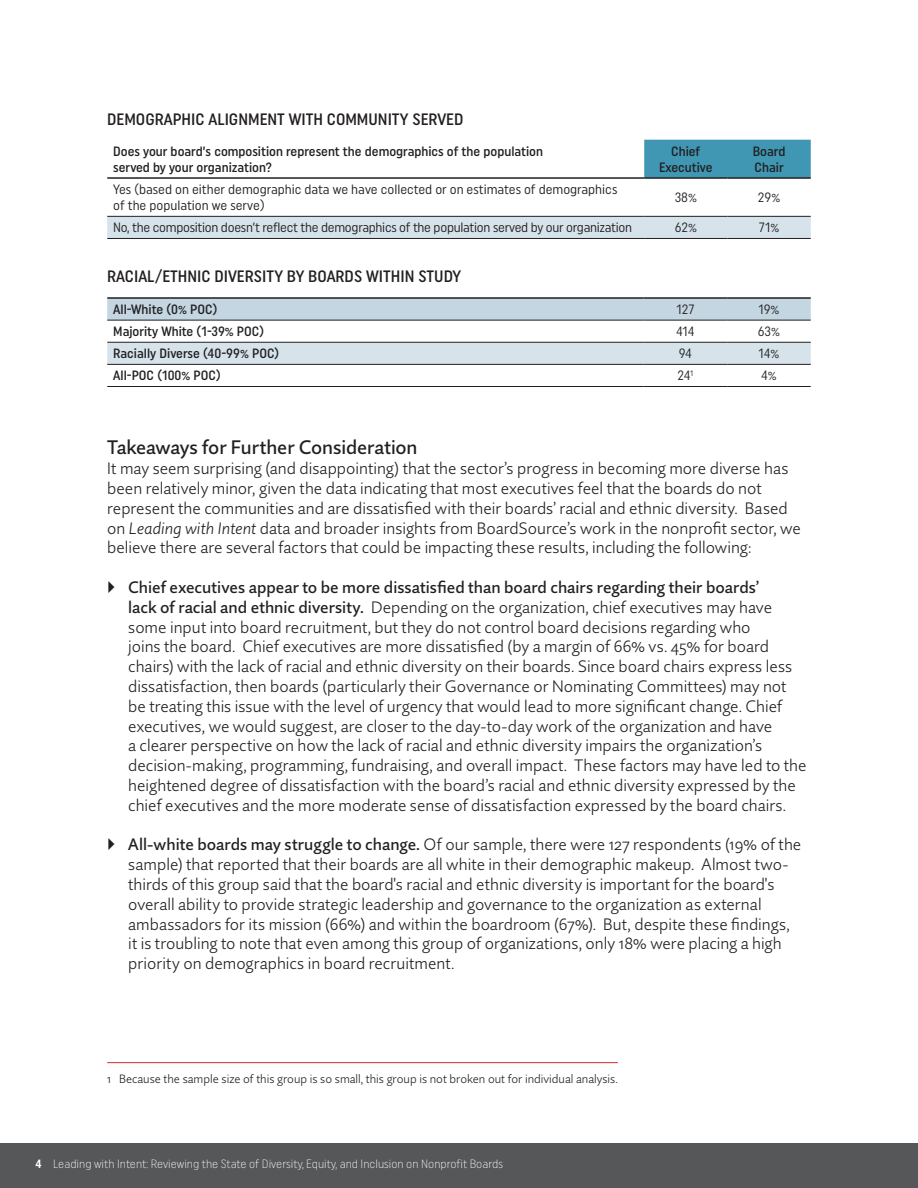
<style>
.page{position:relative;width:918px;height:1188px;background:#fff}
.page>*{position:absolute;margin:0;border:0;box-sizing:border-box;transform-origin:0 0}
.t1{font:500 19.5px "Quire Sans Pro";letter-spacing:-.005em;color:#231f20}
.t2{font:300 16.5px/19.8px "Quire Sans Pro";color:#231f20}
.t3{font:500 16.5px "Uniform Condensed";color:#231f20}
.t4{font:13.5px/16.2px "Uniform Condensed";letter-spacing:-.01em;color:#231f20}
.t5{font:500 13.5px/16.2px "Uniform Condensed";color:#231f20}
.t6{font:300 12px "Quire Sans Pro";color:#231f20}
.t7{font:300 12px "Uniform Condensed";color:#fff}
.s1{font-style:italic}
.s2{font-weight:500}
.s3{font-weight:700}
</style>
<div class="page">
<div style="left:0;top:1143px;width:918px;height:45px;background:#555759"></div>
<hr style="left:107px;top:1062px;width:511px;height:1px;background:#d3272e">
<div style="left:644px;top:140px;width:167px;height:37px;background:#3f97b4"></div>
<div style="left:107px;top:217px;width:704px;height:21px;background:#d6e3eb"></div>
<hr style="left:107px;top:216px;width:537px;height:1px;background:#231f20">
<hr style="left:644px;top:216px;width:84px;height:1px;background:#231f20">
<hr style="left:728px;top:216px;width:83px;height:1px;background:#231f20">
<hr style="left:107px;top:238px;width:537px;height:1px;background:#231f20">
<hr style="left:644px;top:238px;width:84px;height:1px;background:#231f20">
<hr style="left:728px;top:238px;width:83px;height:1px;background:#231f20">
<hr style="left:107px;top:177px;width:537px;height:2px;background:#231f20">
<hr style="left:644px;top:177px;width:84px;height:2px;background:#231f20">
<hr style="left:728px;top:177px;width:83px;height:2px;background:#231f20">
<div style="left:107px;top:299px;width:704px;height:21px;background:#c3d6e2"></div>
<div style="left:107px;top:343px;width:704px;height:21px;background:#d6e3eb"></div>
<hr style="left:107px;top:320px;width:537px;height:1px;background:#231f20">
<hr style="left:644px;top:320px;width:83px;height:1px;background:#231f20">
<hr style="left:727px;top:320px;width:84px;height:1px;background:#231f20">
<hr style="left:107px;top:342px;width:537px;height:1px;background:#231f20">
<hr style="left:644px;top:342px;width:83px;height:1px;background:#231f20">
<hr style="left:727px;top:342px;width:84px;height:1px;background:#231f20">
<hr style="left:107px;top:364px;width:537px;height:1px;background:#231f20">
<hr style="left:644px;top:364px;width:83px;height:1px;background:#231f20">
<hr style="left:727px;top:364px;width:84px;height:1px;background:#231f20">
<hr style="left:107px;top:386px;width:537px;height:1px;background:#231f20">
<hr style="left:644px;top:386px;width:83px;height:1px;background:#231f20">
<hr style="left:727px;top:386px;width:84px;height:1px;background:#231f20">
<hr style="left:107px;top:297px;width:537px;height:2px;background:#231f20">
<hr style="left:644px;top:297px;width:83px;height:2px;background:#231f20">
<hr style="left:727px;top:297px;width:84px;height:2px;background:#231f20">
<p class="t3" style="left:107px;top:109px;width:358px">DEMOGRAPHIC ALIGNMENT WITH COMMUNITY SERVED</p>
<p class="t5" style="left:113px;top:143px;width:431px">Does your board’s composition represent the demographics of the population served by your organization?</p>
<p class="t5" style="left:659px;top:143px;width:55px;text-align:center">Chief<br>Executive</p>
<p class="t5" style="left:753px;top:143px;width:34px">Board<br>Chair</p>
<p class="t4" style="left:113px;top:181px;width:506px">Yes (based on either demographic data we have collected or on estimates of demographics of the population we serve)</p>
<p class="t4" style="left:675px;top:189px;width:24px">38%</p>
<p class="t4" style="left:758px;top:189px;width:24px">29%</p>
<p class="t4" style="left:113px;top:219px;width:520px">No, the composition doesn’t reflect the demographics of the population served by our organization</p>
<p class="t4" style="left:675px;top:219px;width:24px">62%</p>
<p class="t4" style="left:759px;top:219px;width:22px">71%</p>
<p class="t3" style="left:107px;top:267px;width:355px">RACIAL/ETHNIC DIVERSITY BY BOARDS WITHIN STUDY</p>
<p class="t5" style="left:113px;top:301px;width:106px">All-White (0% POC)</p>
<p class="t4" style="left:676px;top:301px;width:19px">127</p>
<p class="t4" style="left:758px;top:301px;width:23px">19%</p>
<p class="t5" style="left:113px;top:323px;width:152px">Majority White (1-39% POC)</p>
<p class="t4" style="left:676px;top:323px;width:20px">414</p>
<p class="t4" style="left:758px;top:323px;width:24px">63%</p>
<p class="t5" style="left:113px;top:345px;width:167px">Racially Diverse (40-99% POC)</p>
<p class="t4" style="left:679px;top:345px;width:15px">94</p>
<p class="t4" style="left:758px;top:345px;width:23px">14%</p>
<p class="t5" style="left:113px;top:367px;width:109px">All-POC (100% POC)</p>
<p class="t4" style="left:678px;top:367px;width:17px">24<sup>1</sup></p>
<p class="t4" style="left:761px;top:367px;width:17px">4%</p>
<p class="t1" style="left:107px;top:435px;width:312px">Takeaways for Further Consideration</p>
<p class="t2" style="left:107px;top:458px;width:695px">It may seem surprising (and disappointing) that the sector’s progress in becoming more diverse has been relatively minor, given the data indicating that most executives feel that the boards do not represent the communities and are dissatisfied with their boards’ racial and ethnic diversity. Based on <span class="s1">Leading with Intent</span> data and broader insights from BoardSource’s work in the nonprofit sector, we believe there are several factors that could be impacting these results, including the following:</p>
<p class="t2" style="left:128px;top:577px;width:680px"><span class="s2">Chief executives appear to be more dissatisfied than board chairs regarding their boards’<br>lack of racial and ethnic diversity.</span> Depending on the organization, chief executives may have some input into board recruitment, but they do not control board decisions regarding who<br>joins the board. Chief executives are more dissatisfied (by a margin of 66% vs. 45% for board chairs) with the lack of racial and ethnic diversity on their boards. Since board chairs express less dissatisfaction, then boards (particularly their Governance or Nominating Committees) may not be treating this issue with the level of urgency that would lead to more significant change. Chief executives, we would suggest, are closer to the day-to-day work of the organization and have<br>a clearer perspective on how the lack of racial and ethnic diversity impairs the organization’s decision-making, programming, fundraising, and overall impact. These factors may have led to the heightened degree of dissatisfaction with the board’s racial and ethnic diversity expressed by the chief executives and the more moderate sense of dissatisfaction expressed by the board chairs.</p>
<p class="t2" style="left:128px;top:835px;width:675px"><span class="s2">All-white boards may struggle to change.</span> Of our sample, there were 127 respondents (19% of the sample) that reported that their boards are all white in their demographic makeup. Almost two&shy;thirds of this group said that the board's racial and ethnic diversity is important for the board's overall ability to provide strategic leadership and governance to the organization as external ambassadors for its mission (66%) and within the boardroom (67%). But, despite these findings, it is troubling to note that even among this group of organizations, only 18% were placing a high priority on demographics in board recruitment.</p>
<p class="t6" style="left:107px;top:1072px;width:512px">1 Because the sample size of this group is so small, this group is not broken out for individual analysis.</p>
<p class="t7" style="left:36px;top:1156px;width:469px"><span class="s3">4</span> Leading with Intent: Reviewing the State of Diversity, Equity, and Inclusion on Nonprofit Boards</p>
</div>
